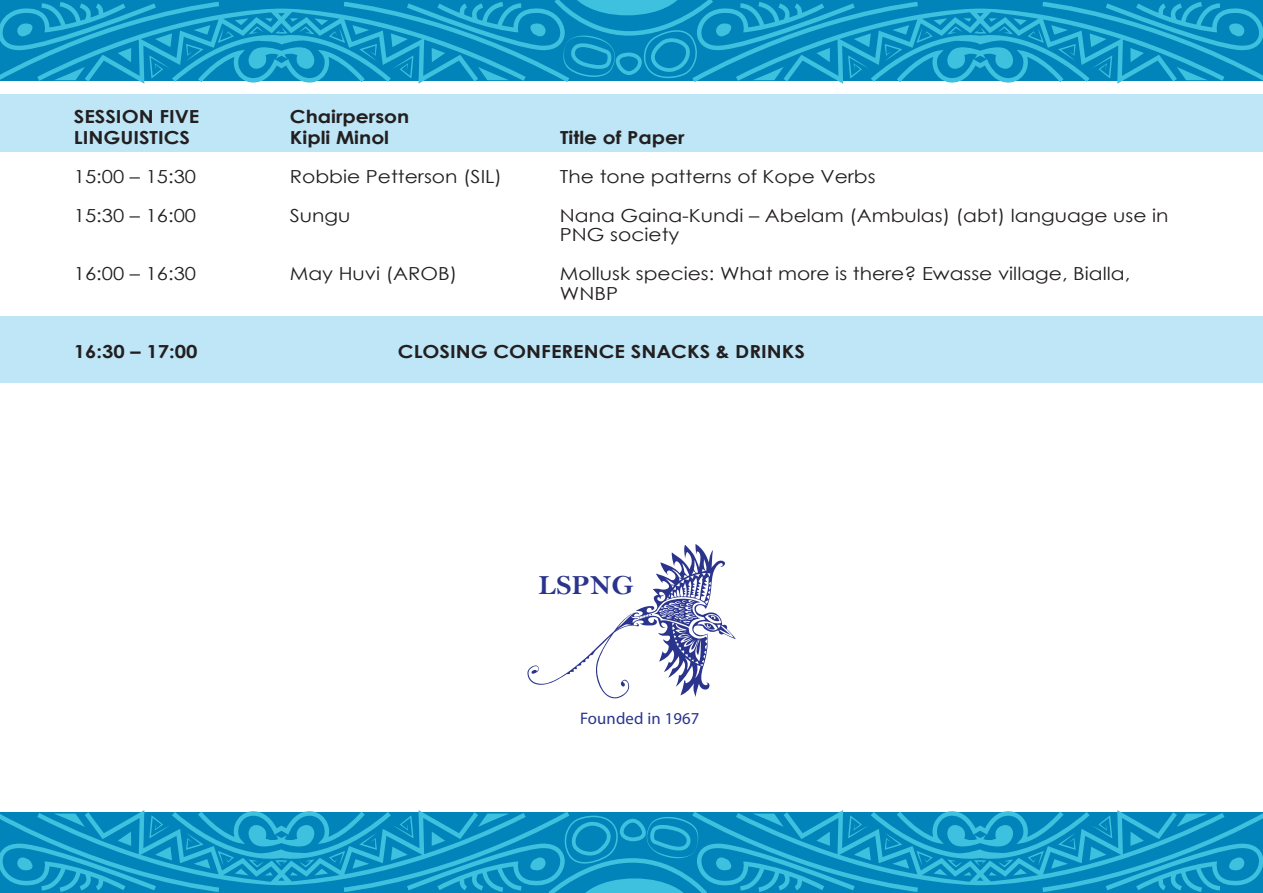
<style>
.page{position:relative;width:1263px;height:893px;background:#fff}
.page>*{position:absolute;margin:0;border:0;box-sizing:border-box;transform-origin:0 0}
.t1{font:27.9px "Bell MT Bold";letter-spacing:.01em;color:#2a348d}
.t2{font:18px/19.5px "Century Gothic";color:#231f20;scale:1.12 1}
.t3{font:700 18px "Century Gothic";color:#231f20;scale:1.12 1}
.t4{font:16.65px "Myriad Pro";letter-spacing:.01em;color:#2a348d}
</style>
<div class="page">
<svg style="left:0;top:0;width:1263px;height:84px;background:#1c9cc7"></svg>
<svg style="left:0;top:810px;width:1263px;height:83px;background:#199ac6"></svg>
<svg style="left:527px;top:544px;width:209px;height:154px"></svg>
<div style="left:0;top:94px;width:1263px;height:58px;background:#bee6f6"></div>
<div style="left:0;top:316px;width:1263px;height:66px;background:#bee6f6"></div>
<p class="t3" style="left:74px;top:103px;width:114px">SESSION FIVE</p>
<p class="t3" style="left:290px;top:103px;width:108px">Chairperson</p>
<p class="t3" style="left:74px;top:124px;width:105px">LINGUISTICS</p>
<p class="t3" style="left:290px;top:124px;width:90px">Kipli Minol</p>
<p class="t3" style="left:560px;top:124px;width:113px">Title of Paper</p>
<p class="t2" style="left:74px;top:166px;width:111px">15:00 – 15:30</p>
<p class="t2" style="left:290px;top:166px;width:191px">Robbie Petterson (SIL)</p>
<p class="t2" style="left:560px;top:166px;width:283px">The tone patterns of Kope Verbs</p>
<p class="t2" style="left:74px;top:205px;width:111px">15:30 – 16:00</p>
<p class="t2" style="left:290px;top:205px;width:56px">Sungu</p>
<p class="t2" style="left:560px;top:205px;width:545px">Nana Gaina-Kundi – Abelam (Ambulas) (abt) language use in<br>PNG society</p>
<p class="t2" style="left:74px;top:264px;width:111px">16:00 – 16:30</p>
<p class="t2" style="left:290px;top:264px;width:151px">May Huvi (AROB)</p>
<p class="t2" style="left:560px;top:264px;width:511px">Mollusk species: What more is there? Ewasse village, Bialla,<br>WNBP</p>
<p class="t3" style="left:74px;top:338px;width:112px">16:30 – 17:00</p>
<p class="t3" style="left:398px;top:338px;width:365px">CLOSING CONFERENCE SNACKS &amp; DRINKS</p>
<h1 class="t1" style="left:539px;top:568px;width:97px">LSPNG</h1>
<p class="t4" style="left:580px;top:708px;width:121px">Founded in 1967</p>
</div>
